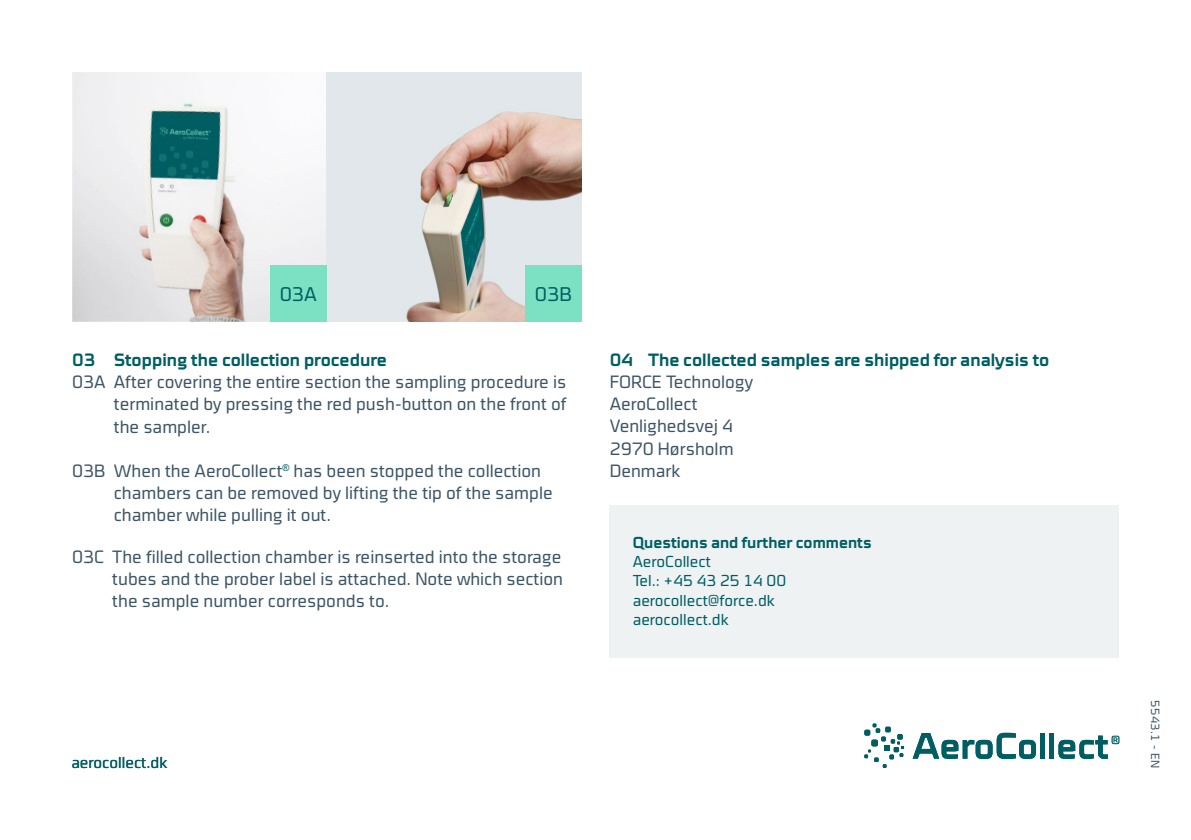
<style>
.page{position:relative;width:1191px;height:840px;background:#fff}
.page>*{position:absolute;margin:0;border:0;box-sizing:border-box;transform-origin:0 0}
.t1{font:300 condensed 20px "Cube OT";color:#005e63}
.t2{font:300 condensed 18px/22px "Cube OT";color:#3d5567;text-align:justify}
.t3{font:700 18px "Cube OT";color:#005e63}
.t4{font:300 condensed 16px/19.2px "Cube OT";color:#005e63}
.t5{font:700 16px "Cube OT";color:#005e63}
.t6{font:300 condensed 12px "Cube OT";letter-spacing:.025em;color:#3d5567}
</style>
<div class="page">
<div style="left:609px;top:505px;width:510px;height:151px;background:#eef2f3"></div>
<svg style="left:913px;top:732px;width:123px;height:26px"></svg>
<div style="left:1040px;top:732px;width:5px;height:26px;background:#005e63"></div>
<div style="left:1049px;top:732px;width:5px;height:26px;background:#005e63"></div>
<svg style="left:864px;top:723px;width:40px;height:44px"></svg>
<svg style="left:1058px;top:735px;width:61px;height:23px"></svg>
<img style="left:72px;top:72px;width:510px;height:249px">
<div style="left:270px;top:265px;width:57px;height:56px;background:#7ce0c3"></div>
<div style="left:525px;top:265px;width:57px;height:56px;background:#7ce0c3"></div>
<p class="t1" style="left:280px;top:283px;width:39px">03A</p>
<p class="t1" style="left:535px;top:283px;width:39px">03B</p>
<p class="t3" style="left:72px;top:349px;width:316px">03 Stopping the collection procedure</p>
<p class="t2" style="left:114px;top:371px;width:454px;text-indent:-42px">03A After covering the entire section the sampling procedure is terminated by pressing the red push-button on the front of the sampler.</p>
<p class="t2" style="left:114px;top:459px;width:440px;text-align:left;text-indent:-42px">03B When the AeroCollect<sup>®</sup> has been stopped the collection chambers can be removed by lifting the tip of the sample chamber while pulling it out.</p>
<p class="t2" style="left:112px;top:545px;width:452px;text-indent:-40px">03C The filled collection chamber is reinserted into the storage tubes and the prober label is attached. Note which section the sample number corresponds to.</p>
<p class="t3" style="left:609px;top:349px;width:441px">04 The collected samples are shipped for analysis to</p>
<p class="t2" style="left:609px;top:371px;width:145px;text-align:left">FORCE Technology<br>AeroCollect<br>Venlighedsvej 4<br>2970 Hørsholm<br>Denmark</p>
<p class="t5" style="left:633px;top:532px;width:240px">Questions and further comments</p>
<p class="t4" style="left:633px;top:551px;width:155px">AeroCollect<br>Tel.: +45 43 25 14 00 aerocollect@force.dk aerocollect.dk</p>
<p class="t4" style="left:71px;top:752px;width:97px">aerocollect.dk</p>
<p class="t6" style="left:1162px;top:699px;width:69px;rotate:90deg">5543.1 - EN</p>
</div>
